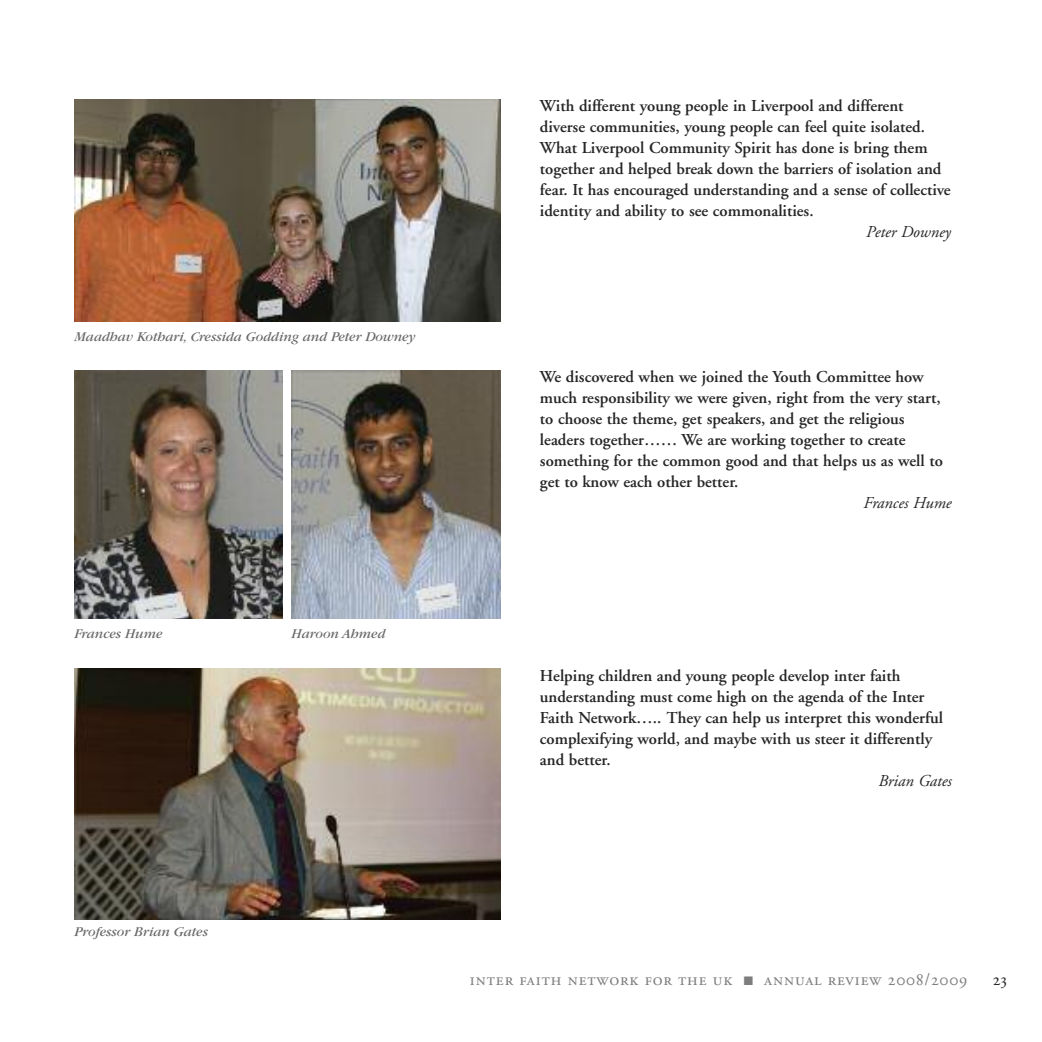
<style>
.page{position:relative;width:1042px;height:1042px;background:#fff}
.page>*{position:absolute;margin:0;border:0;box-sizing:border-box;transform-origin:0 0}
.t1{font:17.5px "Adobe Garamond Regular SC";letter-spacing:.05em;color:#7d7d7d}
.t2{font:17.5px "Adobe Garamond Regular SC";color:#272627}
.t3{font:600 16.62px/21px "Adobe Garamond";color:#272627}
.t4{font:italic 16.62px "Adobe Garamond";color:#272627}
.t5{font:italic 14px "Garamond";color:#686768}
</style>
<div class="page">
<img style="left:74px;top:99px;width:427px;height:222px">
<img style="left:292px;top:370px;width:208px;height:249px">
<img style="left:74px;top:370px;width:209px;height:249px">
<img style="left:74px;top:669px;width:427px;height:251px">
<p class="t5" style="left:74px;top:331px;width:343px">Maadhav Kothari, Cressida Godding and Peter Downey</p>
<p class="t5" style="left:74px;top:629px;width:90px">Frances Hume</p>
<p class="t5" style="left:292px;top:629px;width:95px">Haroon Ahmed</p>
<p class="t3" style="left:540px;top:97px;width:412px">With different young people in Liverpool and different diverse communities, young people can feel quite isolated.<br>What Liverpool Community Spirit has done is bring them together and helped break down the barriers of isolation and fear. It has encouraged understanding and a sense of collective identity and ability to see commonalities.</p>
<p class="t4" style="left:866px;top:225px;width:86px">Peter Downey</p>
<p class="t3" style="left:540px;top:368px;width:404px">We discovered when we joined the Youth Committee how much responsibility we were given, right from the very start, to choose the theme, get speakers, and get the religious leaders together…… We are working together to create something for the common good and that helps us as well to get to know each other better.</p>
<p class="t4" style="left:863px;top:496px;width:89px">Frances Hume</p>
<p class="t3" style="left:540px;top:666px;width:405px">Helping children and young people develop inter faith understanding must come high on the agenda of the Inter Faith Network….. They can help us interpret this wonderful complexifying world, and maybe with us steer it differently and better.</p>
<p class="t4" style="left:878px;top:774px;width:75px">Brian Gates</p>
<p class="t5" style="left:74px;top:927px;width:135px">Professor Brian Gates</p>
<p class="t1" style="left:470px;top:972px;width:499px">inter faith network for the uk ■ annual review 2008/2009</p>
<p class="t2" style="left:992px;top:972px;width:16px">23</p>
</div>
